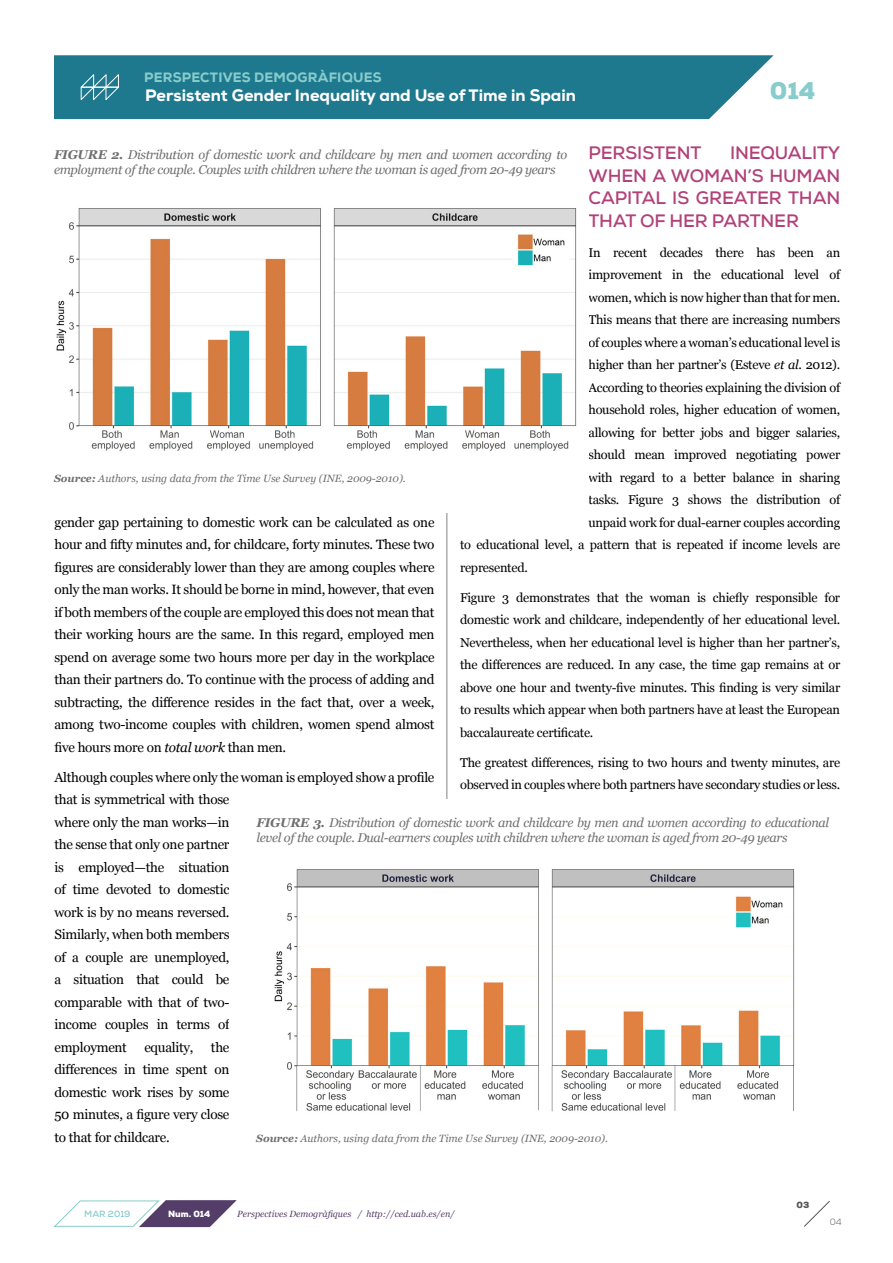
<style>
.page{position:relative;width:893px;height:1263px;background:#fff}
.page>*{position:absolute;margin:0;border:0;box-sizing:border-box;transform-origin:0 0}
.t1{font:900 24.15px "Nexa";color:#8cc}
.t2{font:700 18px/22.5px "Nexa";letter-spacing:-.005em;color:#b14279;text-align:justify}
.t3{font:800 16.5px "Nexa";color:#fff}
.t4{font:13.5px/22.5px "Georgia";letter-spacing:-.02em;color:#000;text-align:justify}
.t5{font:800 13.5px "Nexa";letter-spacing:.015em;color:#8cc}
.t6{font:12.75px/22.5px "Georgia";letter-spacing:-.02em;color:#000;text-align:justify}
.t7{font:italic 12.75px/15px "Georgia";letter-spacing:-.025em;color:#706f6f}
.t8{font:italic 10.5px "Georgia";color:#706f6f}
.t9{font:italic 9px "Georgia";color:#543e69}
.t10{font:700 9px "Nexa";color:#8cc}
.t11{font:900 9px "Nexa";color:#fff}
.t12{font:900 9px "Nexa";color:#575756}
.t13{font:300 9px "Nexa";color:#575756}
.s1{font-style:italic}
.s2{font-weight:700}
</style>
<div class="page">
<hr style="left:446px;top:473px;width:1px;height:333px;background:#000">
<div style="left:55px;top:149px;width:533px;height:364px;background:#fff"></div>
<img style="left:56px;top:208px;width:521px;height:243px">
<img style="left:274px;top:869px;width:521px;height:243px">
<div style="left:54px;top:55px;width:720px;height:64px;background:#1e798e"></div>
<svg style="left:79px;top:73px;width:41px;height:28px"></svg>
<svg style="left:53px;top:1200px;width:184px;height:28px"></svg>
<svg style="left:804px;top:1201px;width:26px;height:26px"></svg>
<p class="t5" style="left:144px;top:69px;width:239px">PERSPECTIVES DEMOGRÀFIQUES</p>
<p class="t3" style="left:145px;top:85px;width:432px">Persistent Gender Inequality and Use of Time in Spain</p>
<h1 class="t1" style="left:770px;top:75px;width:47px">014</h1>
<h2 class="t2" style="left:588px;top:142px;width:114px">PERSISTENT</h2>
<h2 class="t2" style="left:588px;top:142px;width:253px;text-indent:141px">INEQUALITY WHEN A WOMAN’S HUMAN CAPITAL IS GREATER THAN THAT OF HER PARTNER</h2>
<p class="t6" style="left:588px;top:241px;width:253px">In recent decades there has been an</p>
<p class="t6" style="left:588px;top:264px;width:253px">improvement in the educational level of</p>
<p class="t6" style="left:588px;top:286px;width:253px">women, which is now higher than that for men.</p>
<p class="t6" style="left:588px;top:309px;width:253px">This means that there are increasing numbers</p>
<p class="t6" style="left:588px;top:331px;width:253px">of couples where a woman’s educational level is</p>
<p class="t6" style="left:588px;top:354px;width:253px">higher than her partner’s (Esteve <span class="s1">et al</span>. 2012).</p>
<p class="t6" style="left:588px;top:376px;width:253px">According to theories explaining the division of</p>
<p class="t6" style="left:588px;top:399px;width:253px">household roles, higher education of women,</p>
<p class="t6" style="left:588px;top:421px;width:253px">allowing for better jobs and bigger salaries,</p>
<p class="t6" style="left:588px;top:444px;width:253px">should mean improved negotiating power</p>
<p class="t6" style="left:588px;top:466px;width:253px">with regard to a better balance in sharing</p>
<p class="t6" style="left:588px;top:489px;width:253px">tasks. Figure 3 shows the distribution of</p>
<p class="t6" style="left:588px;top:511px;width:253px">unpaid work for dual-earner couples according</p>
<p class="t6" style="left:460px;top:534px;width:382px">to educational level, a pattern that is repeated if income levels are</p>
<p class="t6" style="left:460px;top:556px;width:69px">represented.</p>
<p class="t6" style="left:460px;top:586px;width:382px">Figure 3 demonstrates that the woman is chiefly responsible for domestic work and childcare, independently of her educational level.<br>Nevertheless, when her educational level is higher than her partner’s, the differences are reduced. In any case, the time gap remains at or above one hour and twenty-five minutes. This finding is very similar to results which appear when both partners have at least the European baccalaureate certificate.</p>
<p class="t6" style="left:460px;top:751px;width:382px">The greatest differences, rising to two hours and twenty minutes, are observed in couples where both partners have secondary studies or less.</p>
<p class="t7" style="left:54px;top:147px;width:515px"><span class="s2">FIGURE 2.</span> Distribution of domestic work and childcare by men and women according to employment of the couple. Couples with children where the woman is aged from 20-49 years</p>
<p class="t8" style="left:54px;top:471px;width:353px"><span class="s2">Source:</span> Authors, using data from the Time Use Survey (INE, 2009-2010).</p>
<p class="t4" style="left:54px;top:511px;width:382px">gender gap pertaining to domestic work can be calculated as one hour and fifty minutes and, for childcare, forty minutes. These two figures are considerably lower than they are among couples where only the man works. It should be borne in mind, however, that even if both members of the couple are employed this does not mean that their working hours are the same. In this regard, employed men spend on average some two hours more per day in the workplace than their partners do. To continue with the process of adding and subtracting, the difference resides in the fact that, over a week, among two-income couples with children, women spend almost five hours more on <span class="s1">total work</span> than men.</p>
<p class="t4" style="left:54px;top:766px;width:382px;text-align:left">Although couples where only the woman is employed show a profile that is symmetrical with those<br>where only the man works—in<br>the sense that only one partner<br>is employed—the situation<br>of time devoted to domestic<br>work is by no means reversed.<br>Similarly, when both members<br>of a couple are unemployed,<br>a situation that could be<br>comparable with that of two-<br>income couples in terms of<br>employment</p>
<p class="t7" style="left:256px;top:815px;width:574px"><span class="s2">FIGURE 3.</span> Distribution of domestic work and childcare by men and women according to educational level of the couple. Dual-earners couples with children where the woman is aged from 20-49 years</p>
<p class="t4" style="left:54px;top:1036px;width:177px;text-indent:157px">the differences in time spent on domestic work rises by some 50 minutes, a figure very close to that for childcare.</p>
<p class="t4" style="left:144px;top:1036px;width:51px">equality,</p>
<p class="t8" style="left:256px;top:1131px;width:353px"><span class="s2">Source:</span> Authors, using data from the Time Use Survey (INE, 2009-2010).</p>
<p class="t10" style="left:84px;top:1208px;width:48px">MAR 2019</p>
<p class="t11" style="left:168px;top:1208px;width:44px">Num. 014</p>
<p class="t9" style="left:237px;top:1208px;width:219px">Perspectives Demogràfiques / http://ced.uab.es/en/</p>
<p class="t12" style="left:797px;top:1198px;width:14px">03</p>
<p class="t13" style="left:830px;top:1216px;width:13px">04</p>
</div>
